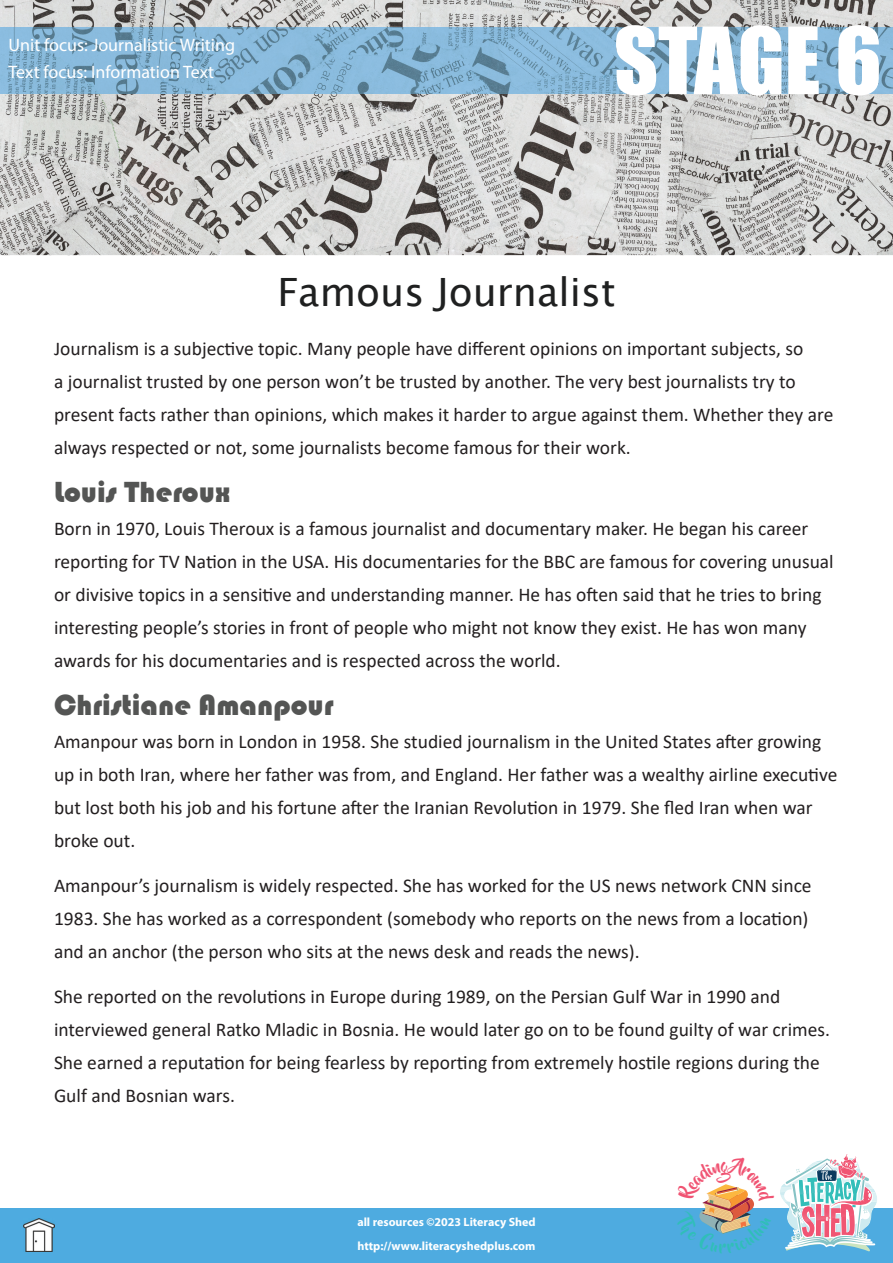
<style>
.page{position:relative;width:893px;height:1263px;background:#fff}
.page>*{position:absolute;margin:0;border:0;box-sizing:border-box;transform-origin:0 0}
.t1{font:85.5px "Impact";color:#fff}
.t2{font:39px "Lucida Sans Unicode";color:#1f2020}
.t3{font:30px "Bauhaus 93";color:#545554}
.t4{font:19.5px/33px "Calibri";color:#231f20}
.t5{font:18px/27px "Myriad Pro";color:#fff}
.t6{font:700 12px/24px "Myriad Pro";color:#fff}
</style>
<div class="page">
<img style="left:0;top:0;width:893px;height:255px">
<img style="left:0;top:27px;width:893px;height:66px">
<div style="left:0;top:1209px;width:893px;height:54px;background:#4eabe0"></div>
<img style="left:23px;top:1218px;width:32px;height:34px">
<svg style="left:780px;top:1154px;width:97px;height:97px"></svg>
<svg style="left:674px;top:1184px;width:100px;height:50px"></svg>
<p class="t5" style="left:9px;top:31px;width:228px">Unit focus: Journalistic Writing<br>Text focus: Information Text</p>
<h1 class="t1" style="left:614px;top:-6px;width:269px">STAGE 6</h1>
<h2 class="t2" style="left:277px;top:261px;width:340px">Famous Journalist</h2>
<p class="t4" style="left:54px;top:331px;width:781px">Journalism is a subjective topic. Many people have different opinions on important subjects, so<br>a journalist trusted by one person won’t be trusted by another. The very best journalists try to present facts rather than opinions, which makes it harder to argue against them. Whether they are always respected or not, some journalists become famous for their work.</p>
<h3 class="t3" style="left:54px;top:475px;width:178px">Louis Theroux</h3>
<p class="t4" style="left:54px;top:511px;width:781px">Born in 1970, Louis Theroux is a famous journalist and documentary maker. He began his career reporting for TV Nation in the USA. His documentaries for the BBC are famous for covering unusual or divisive topics in a sensitive and understanding manner. He has often said that he tries to bring interesting people’s stories in front of people who might not know they exist. He has won many awards for his documentaries and is respected across the world.</p>
<h3 class="t3" style="left:54px;top:688px;width:281px">Christiane Amanpour</h3>
<p class="t4" style="left:54px;top:724px;width:785px">Amanpour was born in London in 1958. She studied journalism in the United States after growing up in both Iran, where her father was from, and England. Her father was a wealthy airline executive but lost both his job and his fortune after the Iranian Revolution in 1979. She fled Iran when war broke out.</p>
<p class="t4" style="left:54px;top:868px;width:759px">Amanpour’s journalism is widely respected. She has worked for the US news network CNN since<br>1983. She has worked as a correspondent (somebody who reports on the news from a location) and an anchor (the person who sits at the news desk and reads the news).</p>
<p class="t4" style="left:54px;top:979px;width:777px">She reported on the revolutions in Europe during 1989, on the Persian Gulf War in 1990 and interviewed general Ratko Mladic in Bosnia. He would later go on to be found guilty of war crimes.<br>She earned a reputation for being fearless by reporting from extremely hostile regions during the Gulf and Bosnian wars.</p>
<p class="t6" style="left:357px;top:1209px;width:180px">all resources ©2023 Literacy Shed http://www.literacyshedplus.com</p>
</div>
